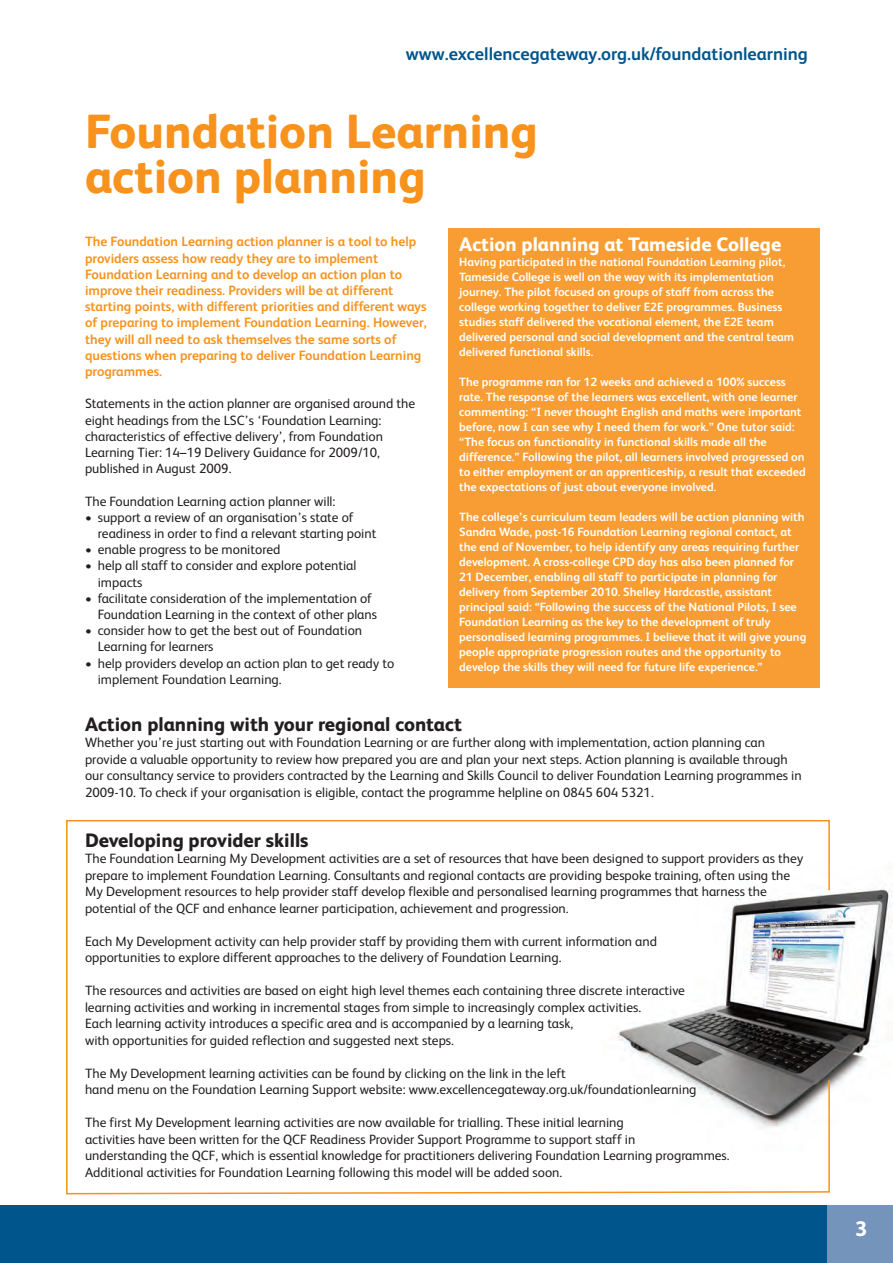
<style>
.page{position:relative;width:893px;height:1263px;background:#fff}
.page>*{position:absolute;margin:0;border:0;box-sizing:border-box;transform-origin:0 0}
.t1{font:800 48px/45px "FS Albert";color:#f7931d}
.t2{font:800 21px "FS Albert";color:#fff}
.t3{font:800 19.5px "FS Albert";color:#231f20}
.t4{font:800 19.5px "FS Albert";color:#fff}
.t5{font:700 18px "FS Albert";color:#00558c}
.t6{font:13.5px/16.5px "FS Albert";color:#231f20}
.t7{font:700 13.5px/16.2px "FS Albert";color:#f7931d}
.t8{font:700 12px/15px "FS Albert";color:#fff}
</style>
<div class="page">
<div style="left:448px;top:228px;width:371px;height:459px;background:#f89d33"></div>
<div style="left:0;top:1205px;width:893px;height:58px;background:#00558c"></div>
<div style="left:827px;top:1205px;width:66px;height:58px;background:#7594bb"></div>
<img style="left:831px;top:884px;width:61px;height:205px">
<svg style="left:66px;top:820px;width:765px;height:375px"></svg>
<h3 class="t5" style="left:406px;top:47px;width:403px">www.excellencegateway.org.uk/foundationlearning</h3>
<h1 class="t1" style="left:85px;top:114px;width:454px">Foundation Learning action planning</h1>
<p class="t7" style="left:85px;top:235px;width:343px">The Foundation Learning action planner is a tool to help providers assess how ready they are to implement Foundation Learning and to develop an action plan to improve their readiness. Providers will be at different starting points, with different priorities and different ways of preparing to implement Foundation Learning. However, they will all need to ask themselves the same sorts of questions when preparing to deliver Foundation Learning programmes.</p>
<p class="t6" style="left:85px;top:397px;width:332px">Statements in the action planner are organised around the eight headings from the LSC’s ‘Foundation Learning: characteristics of effective delivery’, from Foundation Learning Tier: 14–19 Delivery Guidance for 2009/10, published in August 2009.</p>
<p class="t6" style="left:85px;top:494px;width:252px">The Foundation Learning action planner will:</p>
<p class="t6" style="left:98px;top:511px;width:280px;text-indent:-13px">• support a review of an organisation’s state of readiness in order to find a relevant starting point</p>
<p class="t6" style="left:85px;top:543px;width:197px">• enable progress to be monitored</p>
<p class="t6" style="left:98px;top:559px;width:260px;text-indent:-13px">• help all staff to consider and explore potential impacts</p>
<p class="t6" style="left:98px;top:592px;width:281px;text-indent:-13px">• facilitate consideration of the implementation of<br>Foundation Learning in the context of other plans</p>
<p class="t6" style="left:98px;top:624px;width:266px;text-indent:-13px">• consider how to get the best out of Foundation<br>Learning for learners</p>
<p class="t6" style="left:98px;top:656px;width:298px;text-indent:-13px">• help providers develop an action plan to get ready to implement Foundation Learning.</p>
<h3 class="t4" style="left:459px;top:237px;width:324px">Action planning at Tameside College</h3>
<p class="t8" style="left:459px;top:256px;width:336px">Having participated in the national Foundation Learning pilot, Tameside College is well on the way with its implementation journey. The pilot focused on groups of staff from across the college working together to deliver E2E programmes. Business studies staff delivered the vocational element, the E2E team delivered personal and social development and the central team delivered functional skills.</p>
<p class="t8" style="left:459px;top:376px;width:348px">The programme ran for 12 weeks and achieved a 100% success rate. The response of the learners was excellent, with one learner commenting: “I never thought English and maths were important before, now I can see why I need them for work.” One tutor said: “The focus on functionality in functional skills made all the difference.” Following the pilot, all learners involved progressed on to either employment or an apprenticeship, a result that exceeded the expectations of just about everyone involved.</p>
<p class="t8" style="left:459px;top:511px;width:349px">The college’s curriculum team leaders will be action planning with Sandra Wade, post-16 Foundation Learning regional contact, at the end of November, to help identify any areas requiring further development. A cross-college CPD day has also been planned for 21 December, enabling all staff to participate in planning for delivery from September 2010. Shelley Hardcastle, assistant principal said: “Following the success of the National Pilots, I see Foundation Learning as the key to the development of truly personalised learning programmes. I believe that it will give young people appropriate progression routes and the opportunity to develop the skills they will need for future life experience.”</p>
<h3 class="t3" style="left:85px;top:717px;width:378px">Action planning with your regional contact</h3>
<p class="t6" style="left:85px;top:736px;width:718px">Whether you’re just starting out with Foundation Learning or are further along with implementation, action planning can provide a valuable opportunity to review how prepared you are and plan your next steps. Action planning is available through our consultancy service to providers contracted by the Learning and Skills Council to deliver Foundation Learning programmes in 2009-10. To check if your organisation is eligible, contact the programme helpline on 0845 604 5321.</p>
<h3 class="t3" style="left:85px;top:833px;width:225px">Developing provider skills</h3>
<p class="t6" style="left:85px;top:851px;width:720px">The Foundation Learning My Development activities are a set of resources that have been designed to support providers as they prepare to implement Foundation Learning. Consultants and regional contacts are providing bespoke training, often using the My Development resources to help provider staff develop flexible and personalised learning programmes that harness the potential of the QCF and enhance learner participation, achievement and progression.</p>
<p class="t6" style="left:85px;top:934px;width:574px">Each My Development activity can help provider staff by providing them with current information and opportunities to explore different approaches to the delivery of Foundation Learning.</p>
<p class="t6" style="left:85px;top:983px;width:601px">The resources and activities are based on eight high level themes each containing three discrete interactive learning activities and working in incremental stages from simple to increasingly complex activities.<br>Each learning activity introduces a specific area and is accompanied by a learning task,<br>with opportunities for guided reflection and suggested next steps.</p>
<p class="t6" style="left:85px;top:1066px;width:613px">The My Development learning activities can be found by clicking on the link in the left<br>hand menu on the Foundation Learning Support website: www.excellencegateway.org.uk/foundationlearning</p>
<p class="t6" style="left:85px;top:1115px;width:646px">The first My Development learning activities are now available for trialling. These initial learning<br>activities have been written for the QCF Readiness Provider Support Programme to support staff in<br>understanding the QCF, which is essential knowledge for practitioners delivering Foundation Learning programmes.<br>Additional activities for Foundation Learning following this model will be added soon.</p>
<h2 class="t2" style="left:855px;top:1222px;width:13px">3</h2>
</div>
